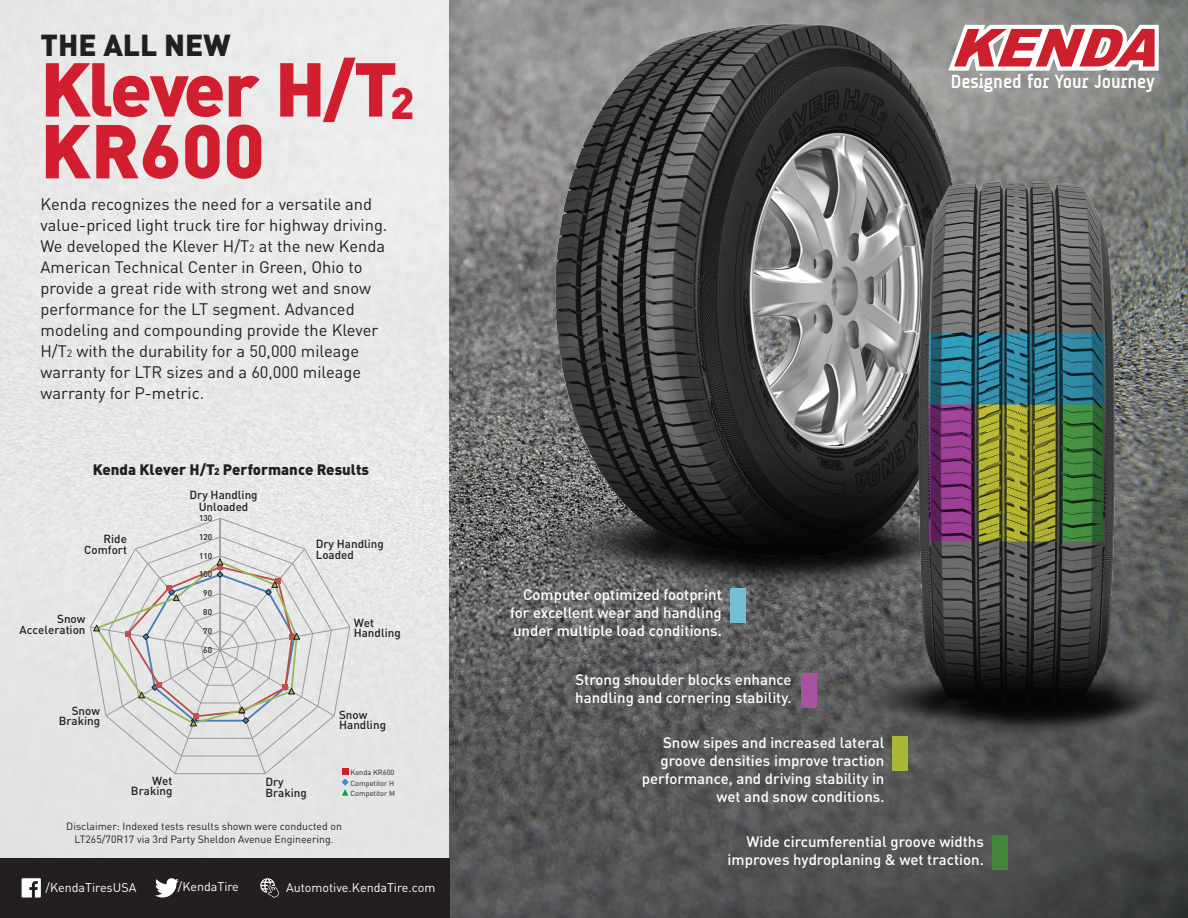
<style>
.page{position:relative;width:1188px;height:918px;background:#fff}
.page>*{position:absolute;margin:0;border:0;box-sizing:border-box;transform-origin:0 0}
.t1{font:900 75px/61.8px "DIN";letter-spacing:-.02em;color:#d21f2f}
.t2{font:900 30px "DIN";color:#231f20}
.t3{font:700 19.35px "A Udimat";color:#fff}
.t4{font:16.5px/21px "DIN";color:#231f20}
.t5{font:500 15px/18px "DIN";color:#fff;text-align:right}
.t6{font:900 15px "DIN";color:#231f20}
.t7{font:12.45px "DIN";color:#fff}
.t8{font:500 11.7px/10.6px "DIN";color:#231f20}
.t9{font:10.5px/12.6px "DIN";color:#231f20;text-align:center}
.t10{font:500 8.25px "DIN";color:#231f20}
.t11{font:7.35px/11.1px "DIN";color:#231f20}
.s1{font-size:43.65px}
.s2{font-size:10.5px}
.s3{font-size:10.05px}
</style>
<div class="page">
<img style="left:449px;top:0;width:739px;height:918px">
<div style="left:0;top:0;width:449px;height:918px;background:#e8e8e8"></div>
<div style="left:0;top:859px;width:449px;height:59px;background:#231f20"></div>
<svg style="left:155px;top:878px;width:24px;height:20px"></svg>
<svg style="left:22px;top:878px;width:19px;height:20px"></svg>
<svg style="left:260px;top:878px;width:19px;height:20px"></svg>
<svg style="left:1003px;top:25px;width:156px;height:46px"></svg>
<img style="left:516px;top:14px;width:487px;height:589px">
<svg style="left:90px;top:518px;width:260px;height:256px"></svg>
<svg style="left:93px;top:558px;width:208px;height:169px"></svg>
<svg style="left:342px;top:768px;width:7px;height:28px"></svg>
<img style="left:778px;top:178px;width:410px;height:579px">
<div style="left:801px;top:673px;width:15px;height:34px;background:#a753a0"></div>
<div style="left:730px;top:589px;width:15px;height:34px;background:#74bed6"></div>
<div style="left:893px;top:736px;width:15px;height:35px;background:#abb737"></div>
<div style="left:993px;top:835px;width:15px;height:34px;background:#44853e"></div>
<h2 class="t2" style="left:40px;top:26px;width:192px">THE ALL NEW</h2>
<h1 class="t1" style="left:40px;top:55px;width:375px">Klever H/T<span class="s1">2<br></span>KR600</h1>
<p class="t4" style="left:40px;top:193px;width:348px">Kenda recognizes the need for a versatile and value-priced light truck tire for highway driving.<br>We developed the Klever H/T<span class="s2">2</span> at the new Kenda American Technical Center in Green, Ohio to provide a great ride with strong wet and snow performance for the LT segment. Advanced modeling and compounding provide the Klever H/T<span class="s2">2</span> with the durability for a 50,000 mileage warranty for LTR sizes and a 60,000 mileage warranty for P-metric.</p>
<p class="t6" style="left:93px;top:460px;width:278px">Kenda Klever H/T<span class="s3">2</span> Performance Results</p>
<p class="t8" style="left:189px;top:488px;width:70px;line-height:12.3px;text-align:center">Dry Handling<br>Unloaded</p>
<p class="t10" style="left:199px;top:513px;width:15px">130</p>
<p class="t8" style="left:84px;top:533px;width:44px;text-align:right">Ride<br>Comfort</p>
<p class="t10" style="left:199px;top:532px;width:15px">120</p>
<p class="t10" style="left:199px;top:550px;width:15px">110</p>
<p class="t8" style="left:316px;top:538px;width:70px">Dry Handling<br>Loaded</p>
<p class="t10" style="left:199px;top:569px;width:15px">100</p>
<p class="t10" style="left:203px;top:588px;width:10px">90</p>
<p class="t8" style="left:20px;top:614px;width:67px;text-align:right">Snow<br>Acceleration</p>
<p class="t10" style="left:203px;top:607px;width:10px">80</p>
<p class="t10" style="left:203px;top:626px;width:10px">70</p>
<p class="t8" style="left:354px;top:618px;width:49px;line-height:9.9px">Wet<br>Handling</p>
<p class="t10" style="left:203px;top:644px;width:10px">60</p>
<p class="t8" style="left:59px;top:705px;width:43px;text-align:right">Snow<br>Braking</p>
<p class="t8" style="left:339px;top:710px;width:49px;line-height:9.9px">Snow<br>Handling</p>
<p class="t8" style="left:131px;top:775px;width:43px;text-align:right">Wet<br>Braking</p>
<p class="t8" style="left:265px;top:776px;width:43px">Dry<br>Braking</p>
<p class="t11" style="left:351px;top:766px;width:45px">Kenda KR600<br>Competitor H</p>
<p class="t11" style="left:351px;top:787px;width:46px">Competitor M</p>
<p class="t9" style="left:66px;top:820px;width:277px">Disclaimer: Indexed tests results shown were conducted on<br>LT265/70R17 via 3rd Party Sheldon Avenue Engineering.</p>
<p class="t7" style="left:46px;top:880px;width:92px">/KendaTiresUSA</p>
<p class="t7" style="left:178px;top:879px;width:63px">/KendaTire</p>
<p class="t7" style="left:286px;top:879px;width:151px">Automotive.KendaTire.com</p>
<p class="t3" style="left:951px;top:71px;width:205px">Designed for Your Journey</p>
<p class="t5" style="left:510px;top:585px;width:213px;text-align:justify;text-indent:13px">Computer optimized footprint for excellent wear and handling under multiple load conditions.</p>
<p class="t5" style="left:575px;top:670px;width:218px;text-align:left">Strong shoulder blocks enhance handling and cornering stability.</p>
<p class="t5" style="left:642px;top:733px;width:244px">Snow sipes and increased lateral groove densities improve traction performance, and driving stability in wet and snow conditions.</p>
<p class="t5" style="left:728px;top:832px;width:258px">Wide circumferential groove widths improves hydroplaning &amp; wet traction.</p>
</div>
